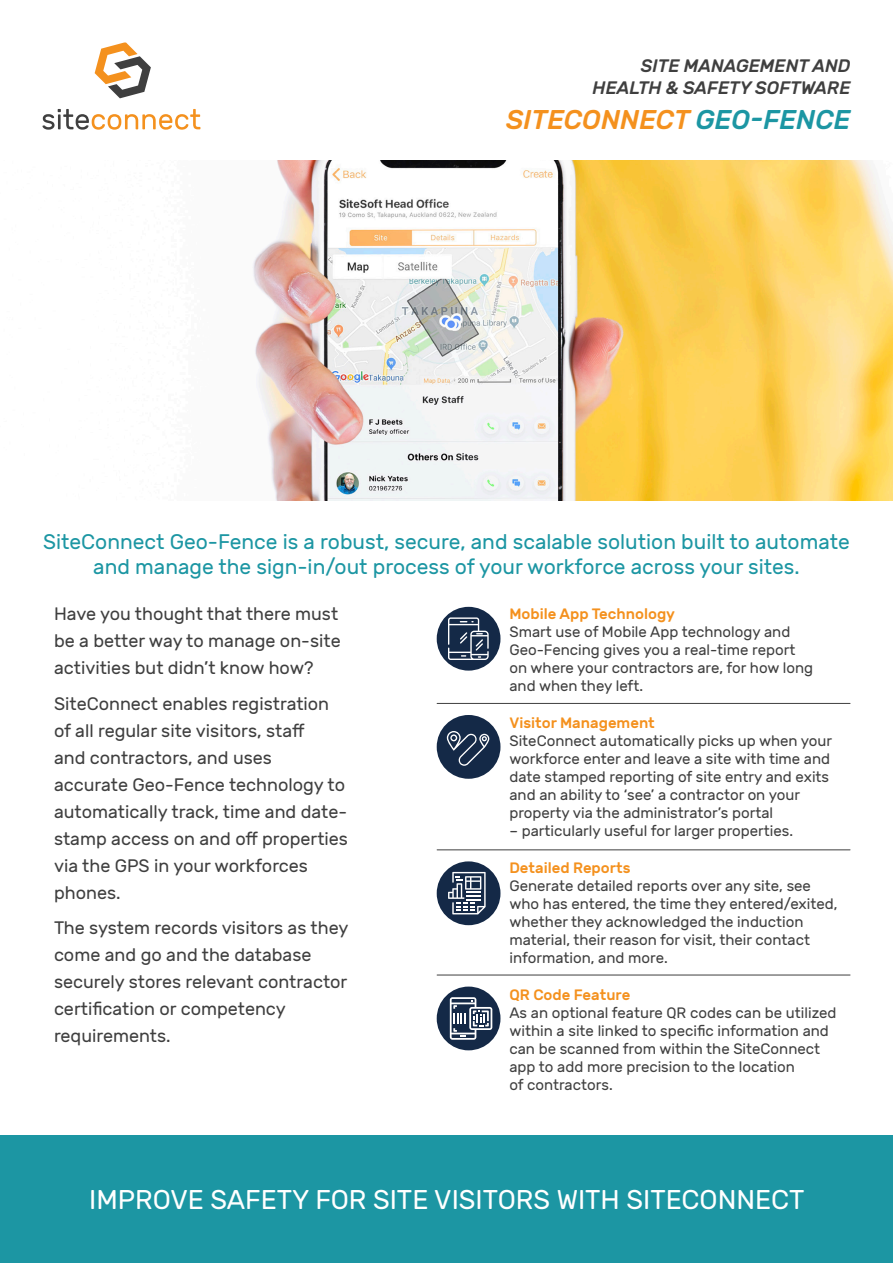
<style>
.page{position:relative;width:893px;height:1263px;background:#fff}
.page>*{position:absolute;margin:0;border:0;box-sizing:border-box;transform-origin:0 0}
.t1{font:27px "Rubik";color:#fff}
.t2{font:italic 500 27px "Rubik";color:#f4911e}
.t3{font:21px "Rubik";color:#1c96a3}
.t4{font:18px/27px "Rubik";color:#3f3f3f}
.t5{font:italic 500 18px/21.6px "Rubik";color:#3f3f3f;text-align:right}
.Text__10pt{font:15px/18px "Rubik";color:#3f3f3f}
.s1{color:#1c96a3}
.s2{font-weight:500;color:#f4911e}
</style>
<div class="page">
<div style="left:437px;top:607px;width:63px;height:64px;background:#142947;border-radius:50%"></div>
<div style="left:437px;top:715px;width:63px;height:64px;background:#142947;border-radius:50%"></div>
<div style="left:437px;top:861px;width:63px;height:64px;background:#142947;border-radius:50%"></div>
<div style="left:437px;top:986px;width:63px;height:64px;background:#142947;border-radius:50%"></div>
<img style="left:253px;top:160px;width:640px;height:340px">
<hr style="left:437px;top:703px;width:413px;height:1px;background:#3f3f3f">
<hr style="left:437px;top:849px;width:413px;height:1px;background:#3f3f3f">
<hr style="left:437px;top:975px;width:413px;height:1px;background:#3f3f3f">
<svg style="left:95px;top:43px;width:56px;height:55px"></svg>
<svg style="left:43px;top:109px;width:157px;height:20px"></svg>
<div style="left:0;top:1135px;width:893px;height:128px;background:#1c96a3"></div>
<svg style="left:448px;top:617px;width:41px;height:43px"></svg>
<svg style="left:448px;top:872px;width:38px;height:42px"></svg>
<svg style="left:447px;top:731px;width:42px;height:35px"></svg>
<svg style="left:450px;top:997px;width:42px;height:43px"></svg>
<p class="t5" style="left:593px;top:55px;width:259px">SITE MANAGEMENT AND<br>HEALTH &amp; SAFETY SOFTWARE</p>
<p class="t2" style="left:506px;top:105px;width:346px">SITECONNECT <span class="s1">GEO-FENCE</span></p>
<p class="t3" style="left:43px;top:530px;width:808px">SiteConnect Geo-Fence is a robust, secure, and scalable solution built to automate</p>
<p class="t3" style="left:93px;top:555px;width:708px">and manage the sign-in/out process of your workforce across your sites.</p>
<p class="t4" style="left:54px;top:601px;width:288px">Have you thought that there must be a better way to manage on-site activities but didn’t know how?</p>
<p class="t4" style="left:54px;top:691px;width:296px">SiteConnect enables registration of all regular site visitors, staff<br>and contractors, and uses accurate Geo-Fence technology to automatically track, time and date&shy;stamp access on and off properties via the GPS in your workforces phones.</p>
<p class="t4" style="left:54px;top:915px;width:296px">The system records visitors as they come and go and the database securely stores relevant contractor certification or competency requirements.</p>
<p class="Text__10pt" style="left:509px;top:605px;width:305px"><span class="s2">Mobile App Technology<br></span>Smart use of Mobile App technology and<br>Geo-Fencing gives you a real-time report on where your contractors are, for how long and when they left.</p>
<p class="Text__10pt" style="left:509px;top:714px;width:324px"><span class="s2">Visitor Management<br></span>SiteConnect automatically picks up when your workforce enter and leave a site with time and date stamped reporting of site entry and exits and an ability to ‘see’ a contractor on your property via the administrator’s portal</p>
<p class="Text__10pt" style="left:509px;top:822px;width:285px">– particularly useful for larger properties.</p>
<p class="Text__10pt" style="left:509px;top:859px;width:330px"><span class="s2">Detailed Reports<br></span>Generate detailed reports over any site, see who has entered, the time they entered/exited, whether they acknowledged the induction material, their reason for visit, their contact information, and more.</p>
<p class="Text__10pt" style="left:509px;top:987px;width:329px"><span class="s2">QR Code Feature<br></span>As an optional feature QR codes can be utilized within a site linked to specific information and can be scanned from within the SiteConnect app to add more precision to the location<br>of contractors.</p>
<p class="t1" style="left:89px;top:1185px;width:716px">IMPROVE SAFETY FOR SITE VISITORS WITH SITECONNECT</p>
</div>
